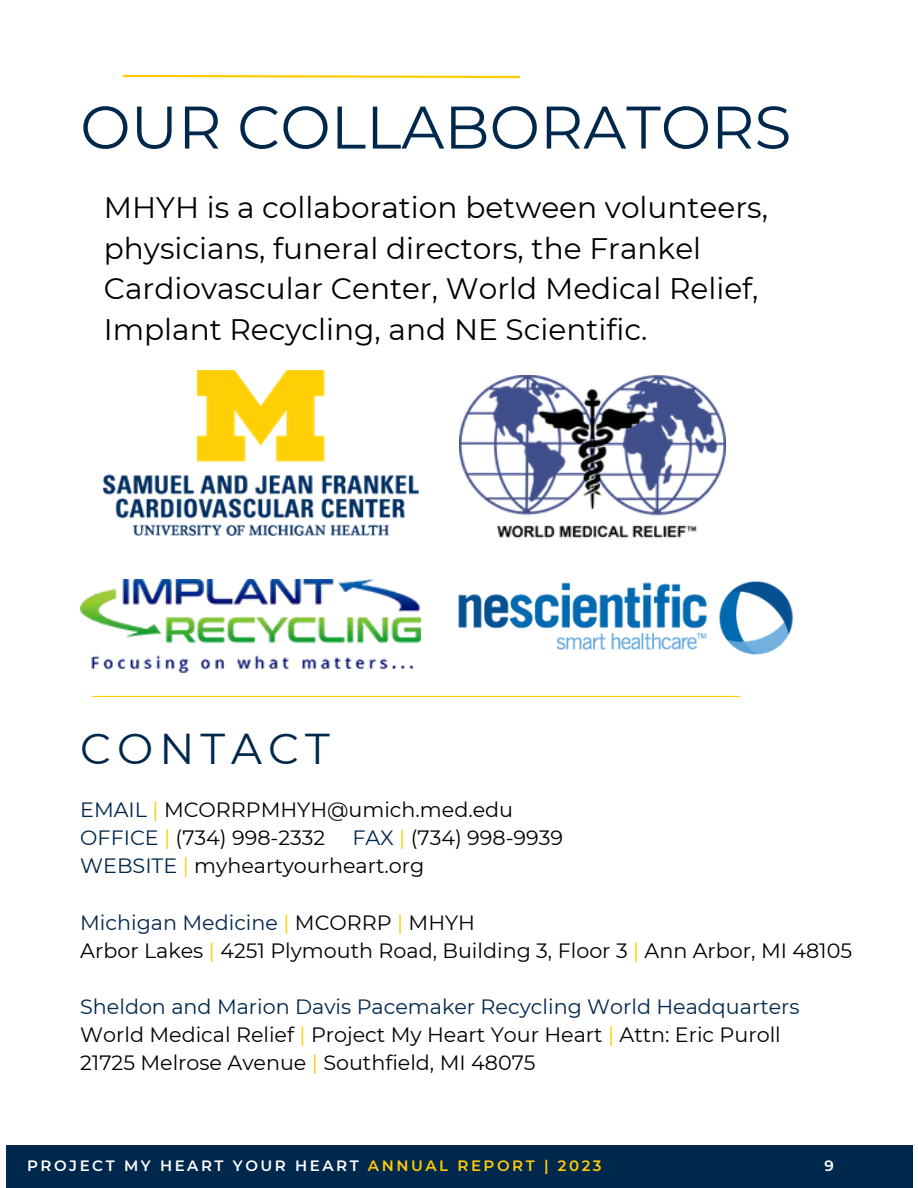
<style>
.page{position:relative;width:918px;height:1188px;background:#fff}
.page>*{position:absolute;margin:0;border:0;box-sizing:border-box;transform-origin:0 0}
.t1{font:60px "Montserrat";color:#00274c}
.t2{font:43.05px "Montserrat";letter-spacing:.14em;color:#00274c}
.t3{font:29.7px/40.5px "Montserrat";color:#000}
.t4{font:20.7px/28.2px "Montserrat";color:#000}
.t5{font:600 15px "Montserrat";letter-spacing:.17em;color:#fff}
.s1{color:#00274c}
.s2{color:#ffcb05}
</style>
<div class="page">
<img style="left:104px;top:370px;width:315px;height:166px">
<hr style="left:92px;top:696px;width:648px;height:1px;background:#ffcb05">
<div style="left:6px;top:1145px;width:906px;height:43px;background:#00274c"></div>
<svg style="left:123px;top:74px;width:398px;height:5px"></svg>
<img style="left:459px;top:375px;width:267px;height:164px">
<img style="left:80px;top:579px;width:340px;height:95px">
<img style="left:458px;top:581px;width:336px;height:74px">
<h1 class="t1" style="left:80px;top:90px;width:713px">OUR COLLABORATORS</h1>
<h3 class="t3" style="left:104px;top:187px;width:666px">MHYH is a collaboration between volunteers, physicians, funeral directors, the Frankel Cardiovascular Center, World Medical Relief, Implant Recycling, and NE Scientific.</h3>
<h2 class="t2" style="left:80px;top:722px;width:251px">CONTACT</h2>
<p class="t4" style="left:80px;top:796px;width:434px"><span class="s1">EMAIL</span> <span class="s2">|</span> MCORRPMHYH@umich.med.edu<br><span class="s1">OFFICE</span> <span class="s2">|</span> (734) 998-2332</p>
<p class="t4" style="left:80px;top:824px;width:484px;text-indent:272px"><span class="s1">FAX</span> <span class="s2">|</span> (734) 998-9939<br><span class="s1">WEBSITE</span> <span class="s2">|</span> myheartyourheart.org</p>
<p class="t4" style="left:80px;top:908px;width:773px"><span class="s1">Michigan Medicine</span> <span class="s2">|</span> MCORRP <span class="s2">|</span> MHYH<br>Arbor Lakes <span class="s2">|</span> 4251 Plymouth Road, Building 3, Floor 3 <span class="s2">|</span> Ann Arbor, MI 48105</p>
<p class="t4" style="left:80px;top:992px;width:721px"><span class="s1">Sheldon and Marion Davis Pacemaker Recycling World Headquarters<br></span>World Medical Relief <span class="s2">|</span> Project My Heart Your Heart <span class="s2">|</span> Attn: Eric Puroll<br>21725 Melrose Avenue <span class="s2">|</span> Southfield, MI 48075</p>
<p class="t5" style="left:27px;top:1157px;width:576px">PROJECT MY HEART YOUR HEART <span class="s2">ANNUAL REPORT | 2023</span></p>
<p class="t5" style="left:825px;top:1157px;width:11px">9</p>
</div>
